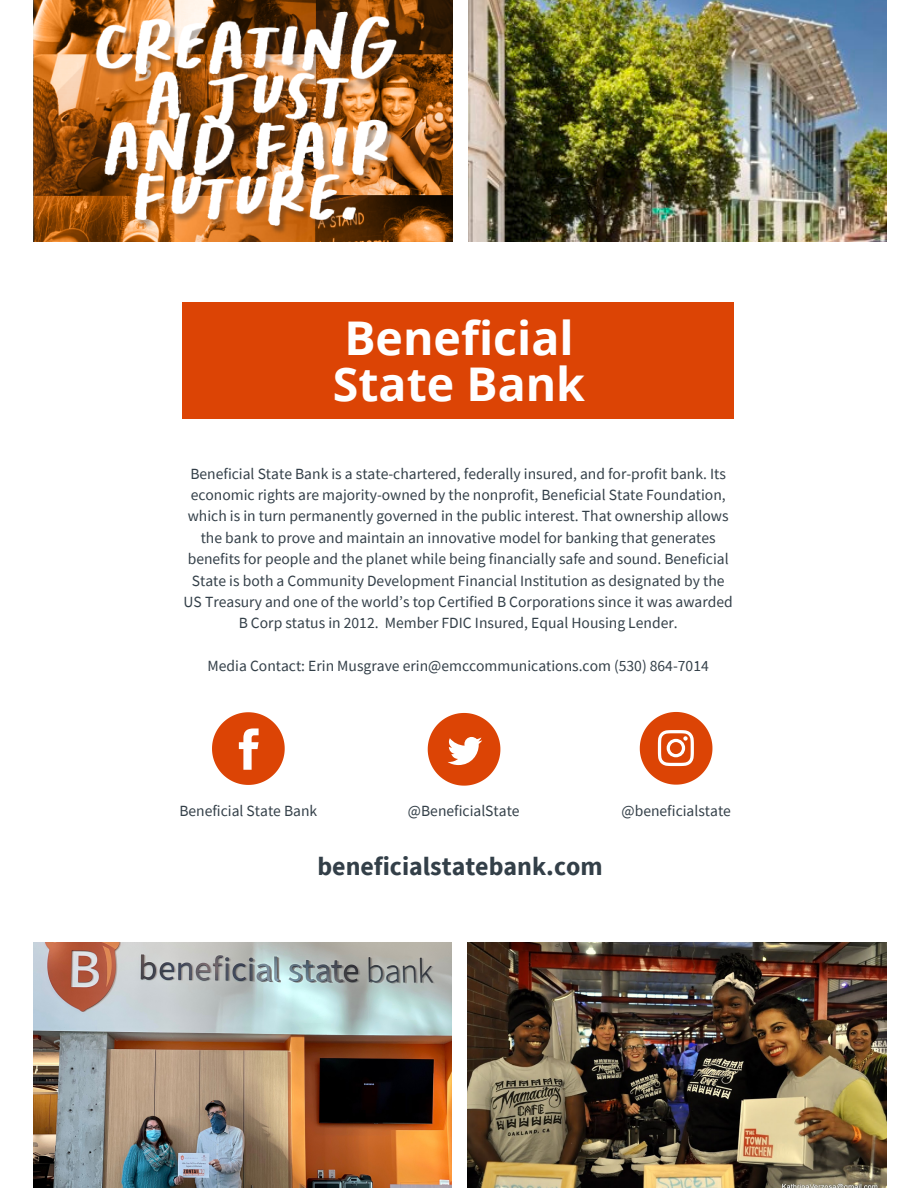
<style>
.page{position:relative;width:918px;height:1188px;background:#fff}
.page>*{position:absolute;margin:0;border:0;box-sizing:border-box;transform-origin:0 0}
.t1{font:700 46.5px/46.2px "Open Sans";color:#fff}
.t2{font:700 25.95px "Source Sans Pro";color:#333f48}
.t3{font:15.6px/21.3px "Source Sans Pro";color:#333f48;text-align:center}
</style>
<div class="page">
<img style="left:33px;top:943px;width:419px;height:245px">
<img style="left:468px;top:943px;width:418px;height:245px">
<img style="left:34px;top:0;width:418px;height:242px">
<img style="left:468px;top:0;width:419px;height:242px">
<div style="left:182px;top:303px;width:552px;height:116px;background:#dc4405"></div>
<svg style="left:640px;top:712px;width:72px;height:73px"></svg>
<svg style="left:212px;top:712px;width:73px;height:73px"></svg>
<svg style="left:428px;top:713px;width:72px;height:73px"></svg>
<p class="t1" style="left:333px;top:314px;width:254px">Beneficial<br>State Bank</p>
<p class="t3" style="left:184px;top:462px;width:551px">Beneficial State Bank is a state-chartered, federally insured, and for-profit bank. Its economic rights are majority-owned by the nonprofit, Beneficial State Foundation, which is in turn permanently governed in the public interest. That ownership allows the bank to prove and maintain an innovative model for banking that generates benefits for people and the planet while being financially safe and sound. Beneficial State is both a Community Development Financial Institution as designated by the US Treasury and one of the world’s top Certified B Corporations since it was awarded B Corp status in 2012. Member FDIC Insured, Equal Housing Lender.</p>
<p class="t3" style="left:208px;top:655px;width:503px">Media Contact: Erin Musgrave erin@emccommunications.com (530) 864-7014</p>
<p class="t3" style="left:179px;top:800px;width:139px">Beneficial State Bank</p>
<p class="t3" style="left:408px;top:800px;width:113px">@BeneficialState</p>
<p class="t3" style="left:622px;top:800px;width:111px">@beneficialstate</p>
<p class="t2" style="left:317px;top:849px;width:287px">beneficialstatebank.com</p>
</div>
